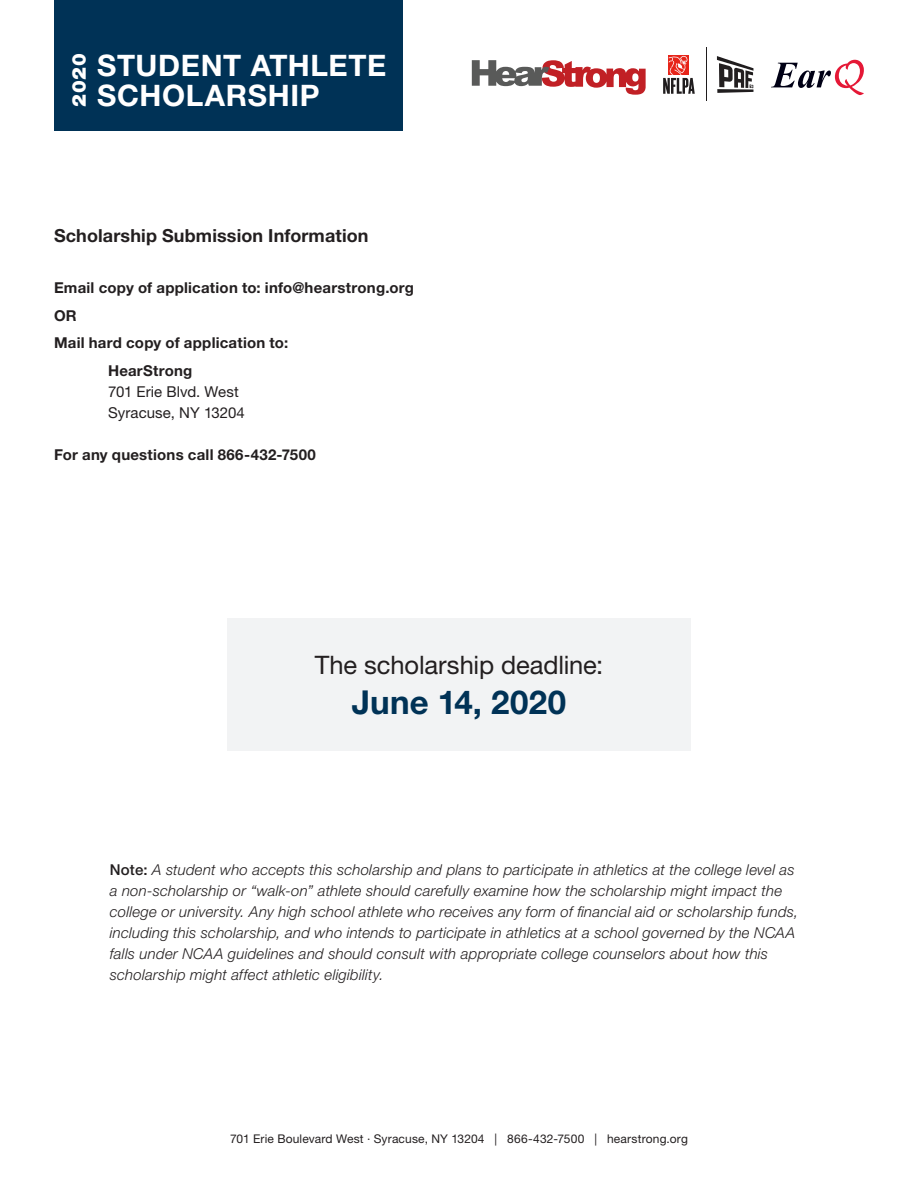
<style>
.page{position:relative;width:918px;height:1188px;background:#fff}
.page>*{position:absolute;margin:0;border:0;box-sizing:border-box;transform-origin:0 0}
.t1{font:700 33px "Helvetica Neue LT Std";letter-spacing:.005em;color:#003256}
.t2{font:700 29.7px "Helvetica Neue LT Std";letter-spacing:.02em;color:#fff}
.t3{font:25.5px "Helvetica Neue LT Std";letter-spacing:-.005em;color:#231f20}
.t4{font:900 19.2px "Helvetica Neue LT Std";color:#fff}
.heading{font:700 18px "Helvetica Neue LT Std";letter-spacing:.005em;color:#231f20}
.t5{font:italic 300 15px/21px "Helvetica Neue LT Std";letter-spacing:.015em;color:#231f20}
.body{font:700 15px "Helvetica Neue LT Std";letter-spacing:.015em;color:#231f20}
.body-2{font:15px "Helvetica Neue LT Std";letter-spacing:.005em;color:#231f20}
.t6{font:12px "Helvetica Neue LT Std";letter-spacing:.015em;color:#231f20}
.s1{font-weight:500;font-style:normal}
</style>
<div class="page">
<div style="left:54px;top:0;width:349px;height:131px;background:#003256"></div>
<svg style="left:771px;top:60px;width:93px;height:35px"></svg>
<svg style="left:663px;top:55px;width:32px;height:39px"></svg>
<svg style="left:717px;top:56px;width:36px;height:37px"></svg>
<hr style="left:706px;top:48px;width:1px;height:53px;background:#201d1e">
<svg style="left:472px;top:60px;width:174px;height:35px"></svg>
<div style="left:227px;top:618px;width:464px;height:133px;background:#f2f3f4"></div>
<p class="t4" style="left:68px;top:107px;width:55px;rotate:-90deg">2020</p>
<h2 class="t2" style="left:97px;top:47px;width:291px">STUDENT ATHLETE</h2>
<h2 class="t2" style="left:97px;top:77px;width:224px">SCHOLARSHIP</h2>
<p class="heading" style="left:54px;top:224px;width:316px">Scholarship Submission Information</p>
<p class="body" style="left:54px;top:278px;width:362px">Email copy of application to: info@hearstrong.org</p>
<p class="body" style="left:54px;top:306px;width:24px">OR</p>
<p class="body" style="left:54px;top:334px;width:236px">Mail hard copy of application to:</p>
<p class="body" style="left:108px;top:362px;width:86px">HearStrong</p>
<p class="body-2" style="left:108px;top:383px;width:132px">701 Erie Blvd. West</p>
<p class="body-2" style="left:108px;top:404px;width:138px">Syracuse, NY 13204</p>
<p class="body" style="left:54px;top:446px;width:263px">For any questions call 866-432-7500</p>
<p class="t3" style="left:315px;top:650px;width:290px">The scholarship deadline:</p>
<p class="t1" style="left:352px;top:681px;width:216px">June 14, 2020</p>
<p class="t5" style="left:110px;top:859px;width:690px"><span class="s1">Note:</span> A student who accepts this scholarship and plans to participate in athletics at the college level as a non-scholarship or “walk-on” athlete should carefully examine how the scholarship might impact the college or university. Any high school athlete who receives any form of financial aid or scholarship funds, including this scholarship, and who intends to participate in athletics at a school governed by the NCAA falls under NCAA guidelines and should consult with appropriate college counselors about how this scholarship might affect athletic eligibility.</p>
<p class="t6" style="left:230px;top:1131px;width:459px">701 Erie Boulevard West · Syracuse, NY 13204 | 866-432-7500 | hearstrong.org</p>
</div>
